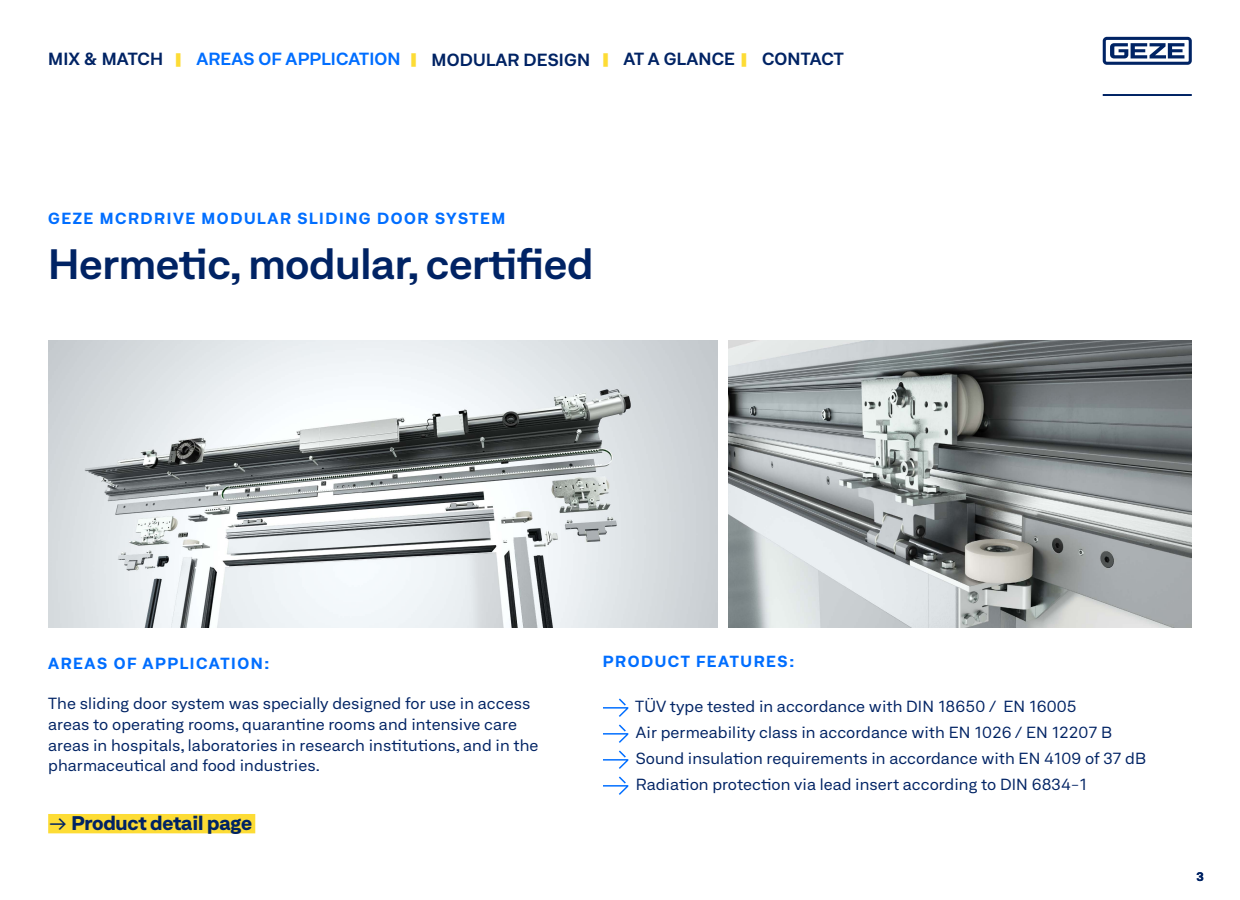
<style>
.page{position:relative;width:1240px;height:900px;background:#fff}
.page>*{position:absolute;margin:0;border:0;box-sizing:border-box;transform-origin:0 0}
.t1{font:600 expanded 41px "Neufile Grotesk";letter-spacing:-.01em;color:#002364}
.t2{font:800 expanded 19.1px "Neufile Grotesk";letter-spacing:-.01em;color:#002364}
.t3{font:600 expanded 17px "Neufile Grotesk";letter-spacing:.01em;color:#002364}
.t4{font:expanded 15.6px/26px "Neufile Grotesk";letter-spacing:.005em;color:#002364}
.t5{font:700 expanded 15.6px "Neufile Grotesk";letter-spacing:.1em;color:#006eff}
.t6{font:700 expanded 12px "Neufile Grotesk";color:#002364}
.s1{color:#fddc35}
.s2{color:#006eff}
</style>
<div class="page">
<svg style="left:1103px;top:37px;width:89px;height:28px"></svg>
<hr style="left:1103px;top:94px;width:89px;height:2px;background:#002364">
<svg style="left:603px;top:699px;width:25px;height:18px"></svg>
<svg style="left:603px;top:725px;width:25px;height:18px"></svg>
<svg style="left:603px;top:751px;width:25px;height:18px"></svg>
<svg style="left:603px;top:777px;width:25px;height:18px"></svg>
<img style="left:49px;top:340px;width:668px;height:288px">
<img style="left:729px;top:340px;width:462px;height:288px">
<div style="left:48px;top:814px;width:207px;height:19px;background:#fddc35"></div>
<p class="t3" style="left:48px;top:48px;width:797px">MIX &amp; MATCH <span class="s1">|</span> <span class="s2">AREAS OF APPLICATION</span> <span class="s1">|</span> MODULAR DESIGN <span class="s1">|</span> AT A GLANCE <span class="s1">|</span> CONTACT</p>
<p class="t5" style="left:48px;top:208px;width:459px">GEZE MCRDRIVE MODULAR SLIDING DOOR SYSTEM</p>
<h1 class="t1" style="left:48px;top:237px;width:547px">Hermetic, modular, certified</h1>
<p class="t5" style="left:48px;top:653px;width:223px">AREAS OF APPLICATION:</p>
<p class="t4" style="left:48px;top:693px;width:492px;line-height:20.7px">The sliding door system was specially designed for use in access areas to operating rooms, quarantine rooms and intensive care areas in hospitals, laboratories in research institutions, and in the pharmaceutical and food industries.</p>
<p class="t2" style="left:48px;top:810px;width:205px">→ Product detail page</p>
<p class="t5" style="left:603px;top:651px;width:193px">PRODUCT FEATURES:</p>
<p class="t4" style="left:635px;top:693px;width:512px">TÜV type tested in accordance with DIN 18650 / EN 16005<br>Air permeability class in accordance with EN 1026 / EN 12207 B Sound insulation requirements in accordance with EN 4109 of 37 dB Radiation protection via lead insert according to DIN 6834-1</p>
<p class="t6" style="left:1196px;top:869px;width:9px">3</p>
</div>
